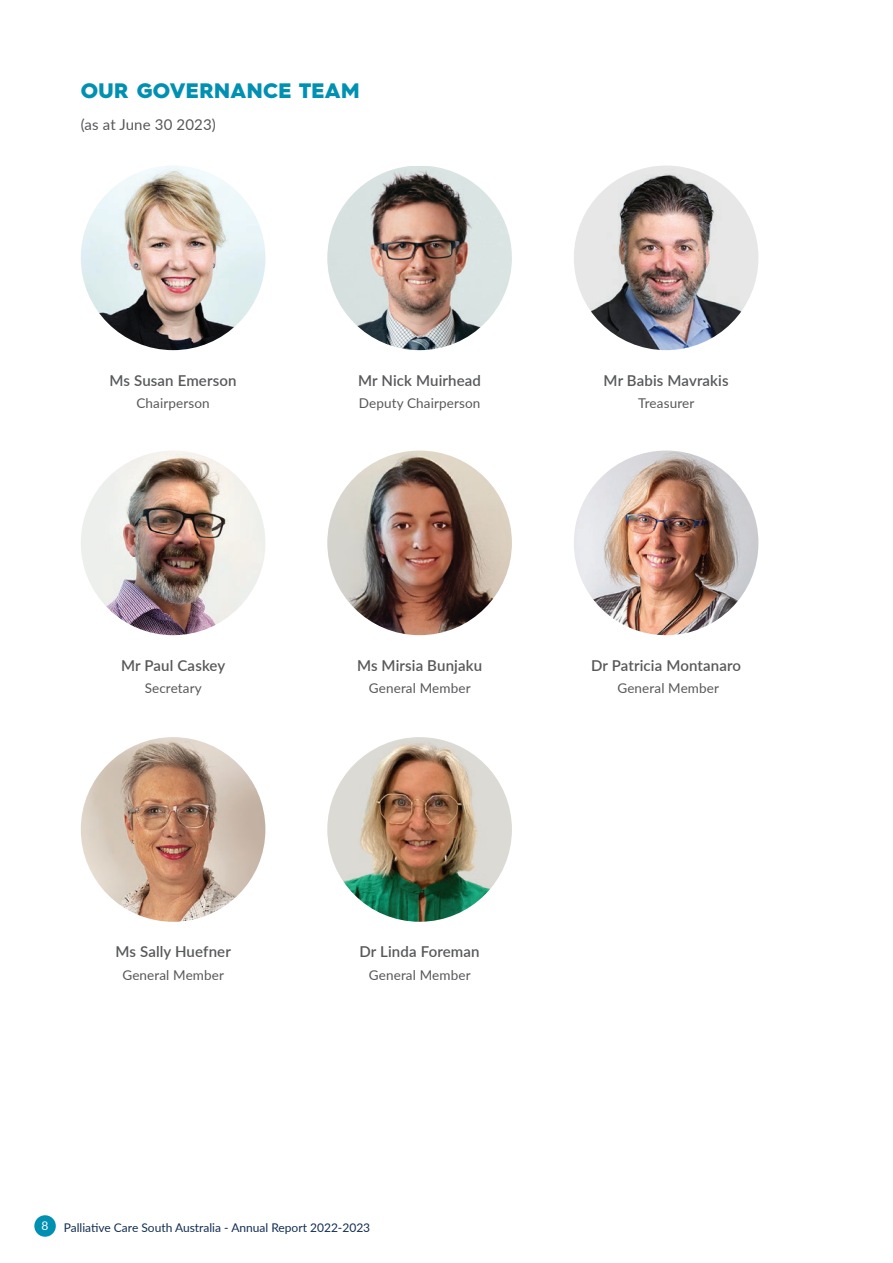
<style>
.page{position:relative;width:893px;height:1263px;background:#fff}
.page>*{position:absolute;margin:0;border:0;box-sizing:border-box;transform-origin:0 0}
.t1{font:900 21px "Hurme Geometric Sans 4";letter-spacing:.02em;color:#0090b2}
.t2{font:600 15px "Lato";letter-spacing:.01em;color:#57585a}
.t3{font:15px "Lato";letter-spacing:.01em;color:#57585a}
.t4{font:13.5px "Lato";letter-spacing:.01em;color:#57585a}
.t5{font:12px "Lato";color:#122e53}
.t6{font:12px "Lato";color:#fff}
</style>
<div class="page">
<div style="left:34px;top:1215px;width:22px;height:22px;background:#0090b2;border-radius:50%"></div>
<img style="left:81px;top:737px;width:184px;height:185px;border-radius:92px">
<img style="left:327px;top:737px;width:185px;height:185px;border-radius:92px">
<img style="left:574px;top:166px;width:184px;height:184px;border-radius:92px">
<img style="left:81px;top:166px;width:184px;height:184px;border-radius:92px">
<img style="left:327px;top:166px;width:185px;height:184px">
<img style="left:327px;top:451px;width:185px;height:184px;border-radius:92px">
<img style="left:81px;top:451px;width:184px;height:184px;border-radius:92px">
<img style="left:574px;top:451px;width:184px;height:184px;border-radius:92px">
<h1 class="t1" style="left:81px;top:76px;width:280px">OUR GOVERNANCE TEAM</h1>
<p class="t3" style="left:81px;top:114px;width:137px">(as at June 30 2023)</p>
<p class="t2" style="left:110px;top:369px;width:128px">Ms Susan Emerson</p>
<p class="t4" style="left:136px;top:394px;width:75px">Chairperson</p>
<p class="t2" style="left:358px;top:369px;width:124px">Mr Nick Muirhead</p>
<p class="t4" style="left:359px;top:394px;width:123px">Deputy Chairperson</p>
<p class="t2" style="left:121px;top:654px;width:106px">Mr Paul Caskey</p>
<p class="t4" style="left:145px;top:679px;width:59px">Secretary</p>
<p class="t2" style="left:357px;top:654px;width:127px">Ms Mirsia Bunjaku</p>
<p class="t4" style="left:369px;top:679px;width:103px">General Member</p>
<p class="t2" style="left:116px;top:941px;width:117px">Ms Sally Huefner</p>
<p class="t4" style="left:122px;top:965px;width:103px">General Member</p>
<p class="t2" style="left:360px;top:941px;width:122px">Dr Linda Foreman</p>
<p class="t4" style="left:369px;top:965px;width:103px">General Member</p>
<p class="t6" style="left:42px;top:1217px;width:8px">8</p>
<p class="t5" style="left:64px;top:1219px;width:308px">Palliative Care South Australia - Annual Report 2022-2023</p>
<p class="t2" style="left:604px;top:369px;width:127px">Mr Babis Mavrakis</p>
<p class="t4" style="left:638px;top:394px;width:58px">Treasurer</p>
<p class="t2" style="left:591px;top:654px;width:151px">Dr Patricia Montanaro</p>
<p class="t4" style="left:617px;top:679px;width:103px">General Member</p>
</div>
